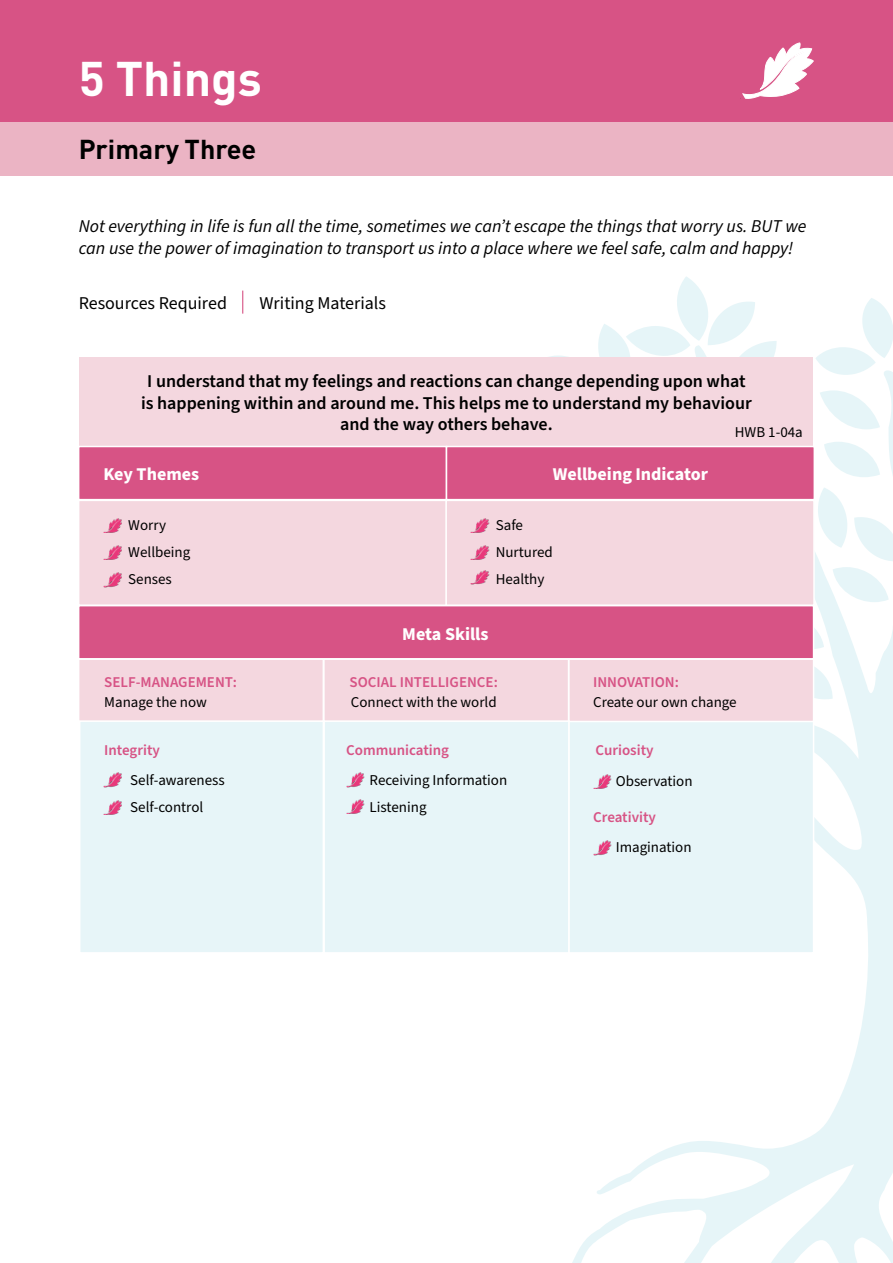
<style>
.page{position:relative;width:893px;height:1263px;background:#fff}
.page>*{position:absolute;margin:0;border:0;box-sizing:border-box;transform-origin:0 0}
.t1{font:700 48px "DIN";color:#fff}
.t2{font:700 27px "DIN";color:#000}
.t3{font:italic 18px/21.6px "Source Sans Pro";color:#000}
.t4{font:600 18px/21.6px "Source Sans Pro";color:#000;text-align:center}
.t5{font:700 18px "Source Sans Pro";color:#fff}
.t6{font:18px "Source Sans Pro";color:#000}
.t7{font:15px/27px "Source Sans Pro";color:#000}
.t8{font:600 15px "Source Sans Pro";color:#d75385}
</style>
<div class="page">
<svg style="left:572px;top:819px;width:321px;height:444px"></svg>
<svg style="left:549px;top:276px;width:344px;height:543px"></svg>
<div style="left:0;top:0;width:893px;height:176px;background:#d75385"></div>
<div style="left:0;top:123px;width:893px;height:53px;background:#ebb4c4"></div>
<div style="left:80px;top:357px;width:733px;height:89px;background:#f4d7df"></div>
<div style="left:78px;top:500px;width:369px;height:106px;background:#f4d7df;border:2px solid #fff"></div>
<div style="left:78px;top:658px;width:246px;height:64px;background:#f4d7df;border:2px solid #fff"></div>
<div style="left:79px;top:720px;width:245px;height:234px;background:#e7f5f8;border:2px solid #fff"></div>
<div style="left:568px;top:720px;width:246px;height:234px;background:#e7f5f8;border:2px solid #fff"></div>
<div style="left:323px;top:658px;width:246px;height:64px;background:#f4d7df;border:2px solid #fff"></div>
<div style="left:568px;top:658px;width:246px;height:64px;background:#f4d7df;border:2px solid #fff"></div>
<div style="left:445px;top:500px;width:370px;height:106px;background:#f4d7df;border:2px solid #fff"></div>
<div style="left:78px;top:446px;width:369px;height:54px;background:#d75385;border:2px solid #fff"></div>
<div style="left:78px;top:605px;width:736px;height:54px;background:#d75385;border:2px solid #fff"></div>
<div style="left:446px;top:446px;width:369px;height:54px;background:#d75385;border:2px solid #fff"></div>
<svg style="left:242px;top:291px;width:1px;height:23px"></svg>
<img style="left:104px;top:518px;width:18px;height:14px">
<img style="left:471px;top:518px;width:18px;height:14px">
<img style="left:103px;top:546px;width:19px;height:14px">
<img style="left:471px;top:546px;width:18px;height:14px">
<img style="left:471px;top:570px;width:18px;height:14px">
<img style="left:103px;top:573px;width:19px;height:14px">
<img style="left:103px;top:773px;width:19px;height:14px">
<img style="left:103px;top:800px;width:19px;height:15px">
<img style="left:594px;top:774px;width:17px;height:14px">
<img style="left:593px;top:841px;width:18px;height:14px">
<div style="left:323px;top:720px;width:247px;height:234px;background:#e7f5f8;border:2px solid #fff"></div>
<img style="left:346px;top:773px;width:18px;height:14px">
<img style="left:347px;top:799px;width:17px;height:14px">
<svg style="left:740px;top:42px;width:74px;height:57px"></svg>
<h1 class="t1" style="left:79px;top:62px;width:185px">5 Things</h1>
<h2 class="t2" style="left:79px;top:139px;width:179px">Primary Three</h2>
<p class="t3" style="left:79px;top:217px;width:729px">Not everything in life is fun all the time, sometimes we can’t escape the things that worry us. BUT we can use the power of imagination to transport us into a place where we feel safe, calm and happy!</p>
<p class="t6" style="left:79px;top:296px;width:150px">Resources Required</p>
<p class="t6" style="left:259px;top:296px;width:128px">Writing Materials</p>
<p class="t4" style="left:141px;top:372px;width:612px">I understand that my feelings and reactions can change depending upon what is happening within and around me. This helps me to understand my behaviour and the way others behave.</p>
<p class="t5" style="left:103px;top:467px;width:97px">Key Themes</p>
<p class="t5" style="left:553px;top:467px;width:157px">Wellbeing Indicator</p>
<p class="t7" style="left:128px;top:513px;width:64px">Worry<br>Wellbeing<br>Senses</p>
<p class="t7" style="left:735px;top:420px;width:69px">HWB 1-04a</p>
<p class="t7" style="left:496px;top:513px;width:59px">Safe<br>Nurtured<br>Healthy</p>
<p class="t5" style="left:402px;top:627px;width:88px">Meta Skills</p>
<p class="t8" style="left:350px;top:676px;width:150px">SOCIAL INTELLIGENCE:</p>
<p class="t7" style="left:351px;top:689px;width:147px">Connect with the world</p>
<p class="t8" style="left:104px;top:676px;width:134px">SELF-MANAGEMENT:</p>
<p class="t7" style="left:104px;top:689px;width:104px">Manage the now</p>
<p class="t8" style="left:104px;top:744px;width:57px">Integrity</p>
<p class="t8" style="left:596px;top:744px;width:59px">Curiosity</p>
<p class="t8" style="left:593px;top:676px;width:87px">INNOVATION:</p>
<p class="t7" style="left:593px;top:689px;width:145px">Create our own change</p>
<p class="t8" style="left:346px;top:744px;width:104px">Communicating</p>
<p class="t7" style="left:370px;top:767px;width:139px">Receiving Information</p>
<p class="t7" style="left:130px;top:767px;width:96px;line-height:27.5px">Self-awareness<br>Self-control</p>
<p class="t7" style="left:616px;top:768px;width:78px">Observation</p>
<p class="t7" style="left:616px;top:835px;width:77px">Imagination</p>
<p class="t7" style="left:370px;top:795px;width:58px">Listening</p>
<p class="t8" style="left:593px;top:811px;width:64px">Creativity</p>
</div>
